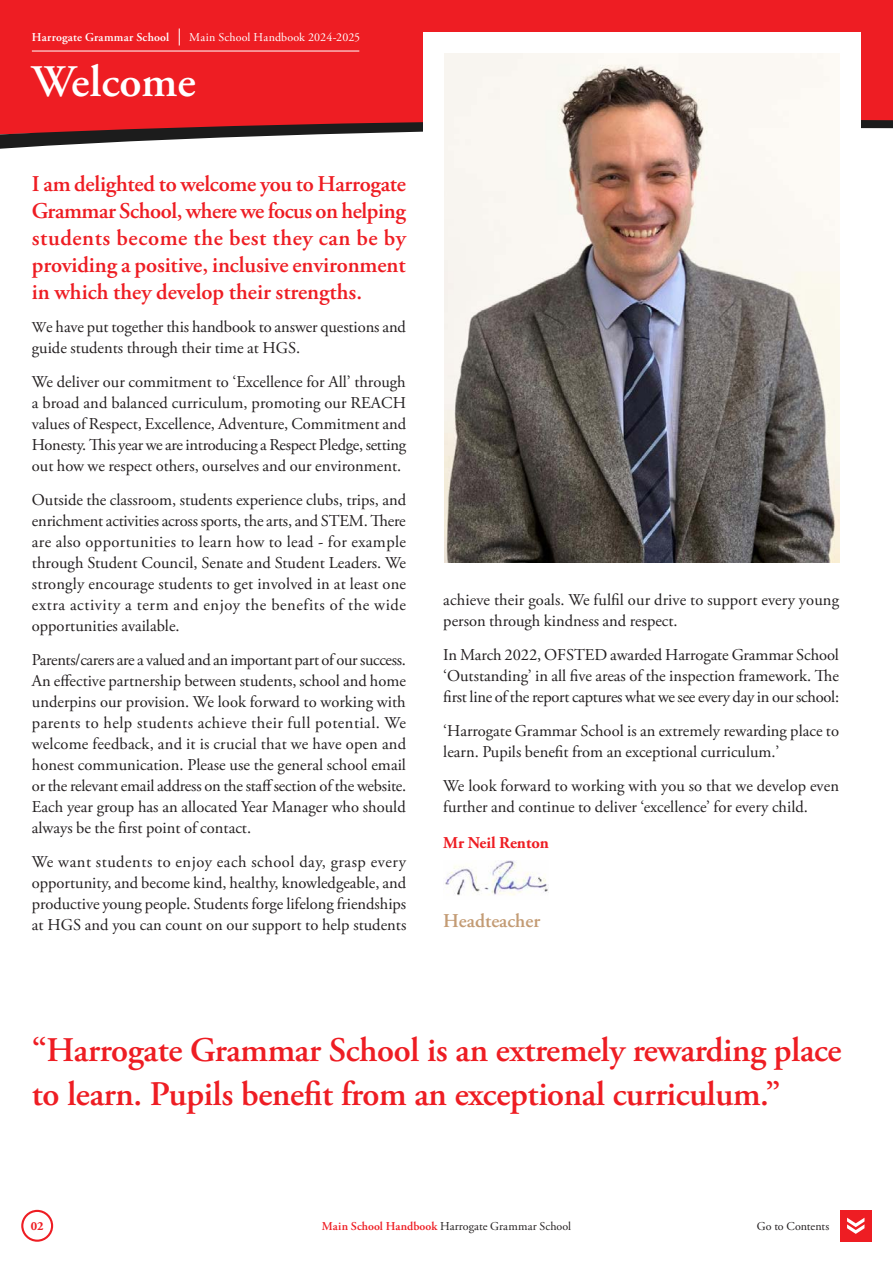
<style>
.page{position:relative;width:893px;height:1263px;background:#fff}
.page>*{position:absolute;margin:0;border:0;box-sizing:border-box;transform-origin:0 0}
.t1{font:600 45px "Adobe Garamond Pro";color:#fff}
.t2{font:600 34.5px/43.5px "Adobe Garamond Pro";letter-spacing:-.01em;color:#ee1d23}
.t3{font:600 22.5px/27px "Adobe Garamond Pro";color:#ee1d23;text-align:justify}
.t4{font:600 19.5px "Adobe Garamond Pro";color:#c39b74}
.t5{font:16.5px/21px "Adobe Garamond Pro";color:#231f20;text-align:justify}
.t6{font:700 16.5px "Adobe Garamond Pro";color:#ee1d23}
.t7{font:700 12.3px "Adobe Garamond Pro";color:#ee1d23}
.t8{font:12px "Adobe Garamond Pro";letter-spacing:.005em;color:#231f20}
.t9{font:12px "Adobe Garamond Pro";letter-spacing:.015em;color:#fff}
.t10{font:600 12px "Adobe Garamond Pro";letter-spacing:.02em;color:#fff}
.s1{font-size:15px}
.s2{font-weight:600;color:#ee1d23}
</style>
<div class="page">
<div style="left:0;top:0;width:893px;height:109px;background:#ee1d23"></div>
<div style="left:21px;top:1210px;width:32px;height:32px;border:2px solid #ee1d23;border-radius:50%"></div>
<div style="left:840px;top:1210px;width:32px;height:32px;background:#ee1d23"></div>
<svg style="left:847px;top:1218px;width:17px;height:16px"></svg>
<svg style="left:179px;top:28px;width:1px;height:17px"></svg>
<hr style="left:32px;top:51px;width:327px;height:1px;background:#fff">
<div style="left:0;top:109px;width:893px;height:7px;background:#ee1d23"></div>
<svg style="left:0;top:116px;width:893px;height:33px"></svg>
<div style="left:423px;top:32px;width:438px;height:561px;background:#fff"></div>
<img style="left:444px;top:53px;width:396px;height:509px">
<img style="left:445px;top:860px;width:103px;height:36px">
<p class="t10" style="left:32px;top:30px;width:139px">Harrogate Grammar School</p>
<p class="t9" style="left:189px;top:30px;width:172px">Main School Handbook 2024-2025</p>
<h1 class="t1" style="left:32px;top:56px;width:165px">Welcome</h1>
<h3 class="t3" style="left:32px;top:170px;width:376px">I am delighted to welcome you to Harrogate Grammar School, where we focus on helping students become the best they can be by providing a positive, inclusive environment in which they develop their strengths.</h3>
<p class="t5" style="left:32px;top:317px;width:376px"><span class="s1">W</span>e have put together this handbook to answer questions and guide students through their time at HGS.</p>
<p class="t5" style="left:32px;top:372px;width:376px">We deliver our commitment to ‘Excellence for All’ through a broad and balanced curriculum, promoting our REACH values of Respect, Excellence, Adventure, Commitment and Honesty. This year we are introducing a Respect Pledge, setting out how we respect others, ourselves and our environment.</p>
<p class="t5" style="left:32px;top:490px;width:376px">Outside the classroom, students experience clubs, trips, and enrichment activities across sports, the arts, and STEM. There are also opportunities to learn how to lead - for example through Student Council, Senate and Student Leaders. We strongly encourage students to get involved in at least one extra activity a term and enjoy the benefits of the wide opportunities available.</p>
<p class="t5" style="left:32px;top:650px;width:376px">Parents/carers are a valued and an important part of our success.<br>An effective partnership between students, school and home underpins our provision. We look forward to working with parents to help students achieve their full potential. We welcome feedback, and it is crucial that we have open and honest communication. Please use the general school email or the relevant email address on the staff section of the website.<br>Each year group has an allocated Year Manager who should always be the first point of contact.</p>
<p class="t5" style="left:32px;top:851px;width:376px">We want students to enjoy each school day, grasp every opportunity, and become kind, healthy, knowledgeable, and productive young people. Students forge lifelong friendships at HGS and you can count on our support to help students</p>
<p class="t5" style="left:443px;top:590px;width:397px">achieve their goals. We fulfil our drive to support every young person through kindness and respect.</p>
<p class="t5" style="left:443px;top:645px;width:397px">In March 2022, OFSTED awarded Harrogate Grammar School ‘Outstanding’ in all five areas of the inspection framework. The first line of the report captures what we see every day in our school:</p>
<p class="t5" style="left:443px;top:721px;width:397px">‘Harrogate Grammar School is an extremely rewarding place to learn. Pupils benefit from an exceptional curriculum.’</p>
<p class="t5" style="left:443px;top:775px;width:397px">We look forward to working with you so that we develop even further and continue to deliver ‘excellence’ for every child.</p>
<p class="t6" style="left:443px;top:834px;width:107px">Mr Neil Renton</p>
<p class="t4" style="left:443px;top:909px;width:98px">Headteacher</p>
<h2 class="t2" style="left:32px;top:1029px;width:811px">“Harrogate Grammar School is an extremely rewarding place to learn. Pupils benefit from an exceptional curriculum.”</h2>
<p class="t7" style="left:31px;top:1219px;width:14px">02</p>
<p class="t8" style="left:322px;top:1219px;width:251px"><span class="s2">Main School Handbook</span> Harrogate Grammar School</p>
<p class="t8" style="left:757px;top:1219px;width:74px">Go to Contents</p>
</div>
